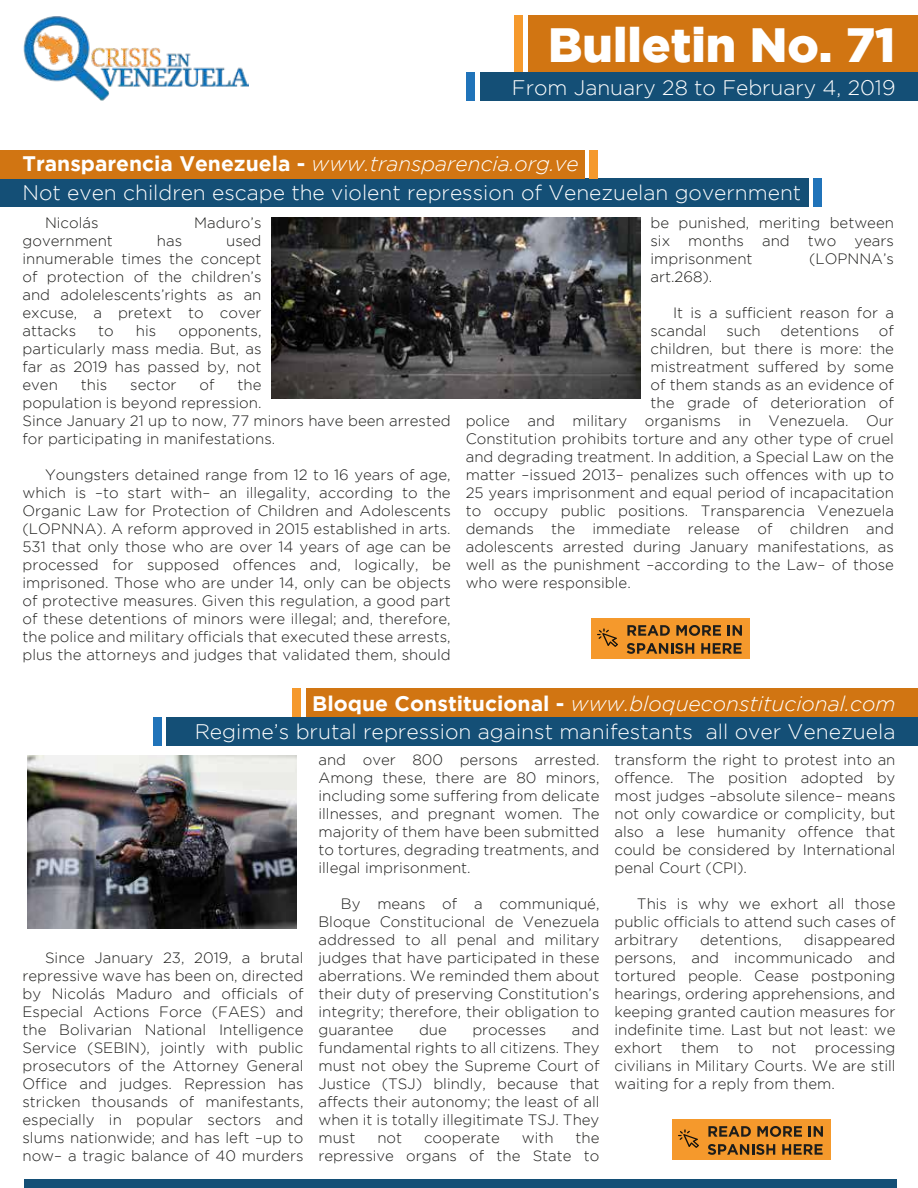
<style>
.page{position:relative;width:918px;height:1188px;background:#fff}
.page>*{position:absolute;margin:0;border:0;box-sizing:border-box;transform-origin:0 0}
.t1{font:900 48px "Gotham";color:#fff}
.t2{font:300 21px "Gotham";color:#fff}
.t3{font:italic 300 21px "Gotham";color:#fff}
.t4{font:300 15px/18px "Gotham";color:#1d1d1b;text-align:justify}
.s1{font-weight:700;font-style:normal}
</style>
<div class="page">
<div style="left:528px;top:15px;width:390px;height:57px;background:#d17512"></div>
<div style="left:514px;top:15px;width:10px;height:57px;background:#f5992c"></div>
<div style="left:480px;top:72px;width:438px;height:28px;background:#144f76"></div>
<div style="left:466px;top:72px;width:10px;height:28px;background:#2073b9"></div>
<img style="left:23px;top:16px;width:226px;height:84px">
<div style="left:166px;top:717px;width:752px;height:29px;background:#144f76"></div>
<div style="left:153px;top:717px;width:9px;height:29px;background:#2073b9"></div>
<div style="left:306px;top:688px;width:612px;height:29px;background:#d17512"></div>
<div style="left:292px;top:688px;width:10px;height:29px;background:#f5992c"></div>
<img style="left:27px;top:756px;width:270px;height:172px">
<div style="left:0;top:178px;width:808px;height:29px;background:#144f76"></div>
<div style="left:813px;top:178px;width:9px;height:29px;background:#2073b9"></div>
<div style="left:0;top:150px;width:585px;height:28px;background:#d17512"></div>
<div style="left:590px;top:150px;width:8px;height:28px;background:#f5992c"></div>
<div style="left:592px;top:618px;width:158px;height:40px;background:#f5992c"></div>
<svg style="left:597px;top:628px;width:21px;height:19px"></svg>
<svg style="left:627px;top:625px;width:43px;height:11px"></svg>
<svg style="left:676px;top:625px;width:45px;height:11px"></svg>
<svg style="left:728px;top:625px;width:14px;height:11px"></svg>
<svg style="left:627px;top:643px;width:67px;height:11px"></svg>
<svg style="left:701px;top:643px;width:41px;height:11px"></svg>
<img style="left:272px;top:218px;width:368px;height:181px">
<div style="left:24px;top:1179px;width:873px;height:9px;background:#144f76"></div>
<div style="left:673px;top:1119px;width:158px;height:41px;background:#f5992c"></div>
<svg style="left:678px;top:1129px;width:21px;height:19px"></svg>
<svg style="left:708px;top:1126px;width:43px;height:11px"></svg>
<svg style="left:757px;top:1126px;width:45px;height:11px"></svg>
<svg style="left:809px;top:1126px;width:14px;height:11px"></svg>
<svg style="left:708px;top:1144px;width:67px;height:11px"></svg>
<svg style="left:782px;top:1144px;width:41px;height:11px"></svg>
<h1 class="t1" style="left:548px;top:17px;width:349px">Bulletin No. 71</h1>
<h2 class="t2" style="left:512px;top:76px;width:385px">From January 28 to February 4, 2019</h2>
<h2 class="t3" style="left:22px;top:152px;width:558px"><span class="s1">Transparencia Venezuela -</span> www.transparencia.org.ve</h2>
<h2 class="t2" style="left:22px;top:181px;width:780px">Not even children escape the violent repression of Venezuelan government</h2>
<p class="t4" style="left:45px;top:214px;width:55px">Nicolás</p>
<p class="t4" style="left:194px;top:214px;width:69px">Maduro’s</p>
<p class="t4" style="left:22px;top:232px;width:92px">government</p>
<p class="t4" style="left:157px;top:232px;width:27px">has</p>
<p class="t4" style="left:22px;top:232px;width:241px;text-indent:204px">used innumerable times the concept of protection of the children’s and adolelescents’rights as an excuse, a pretext to cover attacks</p>
<p class="t4" style="left:98px;top:322px;width:17px">to</p>
<p class="t4" style="left:136px;top:322px;width:22px">his</p>
<p class="t4" style="left:22px;top:322px;width:241px;text-indent:156px">opponents, particularly mass media. But, as far as 2019 has passed by, not even</p>
<p class="t4" style="left:81px;top:376px;width:28px">this</p>
<p class="t4" style="left:130px;top:376px;width:48px">sector</p>
<p class="t4" style="left:200px;top:376px;width:17px">of</p>
<p class="t4" style="left:22px;top:376px;width:430px;text-align:left;text-indent:215px">the<br>population is beyond repression.<br>Since January 21 up to now, 77 minors have been arrested for participating in manifestations.</p>
<p class="t4" style="left:22px;top:466px;width:430px;text-indent:22px">Youngsters detained range from 12 to 16 years of age, which is –to start with– an illegality, according to the Organic Law for Protection of Children and Adolescents (LOPNNA). A reform approved in 2015 established in arts.<br>531 that only those who are over 14 years of age can be processed for supposed offences and, logically, be imprisoned. Those who are under 14, only can be objects of protective measures. Given this regulation, a good part of these detentions of minors were illegal; and, therefore, the police and military officials that executed these arrests, plus the attorneys and judges that validated them, should</p>
<p class="t4" style="left:651px;top:214px;width:245px">be punished, meriting between six months and two years imprisonment</p>
<p class="t4" style="left:809px;top:250px;width:86px">(LOPNNA’s</p>
<p class="t4" style="left:651px;top:268px;width:63px">art.268).</p>
<p class="t4" style="left:651px;top:304px;width:245px;text-indent:22px">It is a sufficient reason for a scandal</p>
<p class="t4" style="left:726px;top:322px;width:36px">such</p>
<p class="t4" style="left:781px;top:322px;width:80px">detentions</p>
<p class="t4" style="left:879px;top:322px;width:17px">of</p>
<p class="t4" style="left:651px;top:340px;width:245px">children, but there is more: the</p>
<p class="t4" style="left:651px;top:358px;width:245px">mistreatment suffered by some</p>
<p class="t4" style="left:651px;top:376px;width:245px">of them stands as an evidence of</p>
<p class="t4" style="left:651px;top:394px;width:245px">the grade of deterioration of</p>
<p class="t4" style="left:466px;top:412px;width:430px">police and military organisms in Venezuela. Our</p>
<p class="t4" style="left:466px;top:430px;width:430px">Constitution prohibits torture and any other type of cruel</p>
<p class="t4" style="left:466px;top:448px;width:430px">and degrading treatment. In addition, a Special Law on the</p>
<p class="t4" style="left:466px;top:466px;width:430px">matter –issued 2013– penalizes such offences with up to</p>
<p class="t4" style="left:466px;top:484px;width:430px">25 years imprisonment and equal period of incapacitation</p>
<p class="t4" style="left:466px;top:502px;width:430px">to occupy public positions. Transparencia Venezuela</p>
<p class="t4" style="left:466px;top:520px;width:430px">demands the immediate release of children and</p>
<p class="t4" style="left:466px;top:538px;width:430px">adolescents arrested during January manifestations, as</p>
<p class="t4" style="left:466px;top:556px;width:430px">well as the punishment –according to the Law– of those</p>
<p class="t4" style="left:466px;top:574px;width:167px">who were responsible.</p>
<h2 class="t3" style="left:312px;top:692px;width:585px"><span class="s1">Bloque Constitucional -</span> www.bloqueconstitucional.com</h2>
<h2 class="t2" style="left:195px;top:720px;width:702px">Regime’s brutal repression against manifestants all over Venezuela</h2>
<p class="t4" style="left:22px;top:949px;width:283px;text-indent:22px">Since January 23, 2019, a brutal repressive wave has been on, directed by Nicolás Maduro and officials of Especial Actions Force (FAES) and the Bolivarian National Intelligence Service (SEBIN), jointly with public prosecutors of the Attorney General Office and judges. Repression has stricken thousands of manifestants, especially in popular sectors and slums nationwide; and has left –up to now– a tragic balance of 40 murders</p>
<p class="t4" style="left:318px;top:751px;width:283px">and over 800 persons arrested.<br>Among these, there are 80 minors, including some suffering from delicate illnesses, and pregnant women. The majority of them have been submitted to tortures, degrading treatments, and illegal imprisonment.</p>
<p class="t4" style="left:318px;top:895px;width:283px;text-indent:22px">By means of a communiqué, Bloque Constitucional de Venezuela addressed to all penal and military judges that have participated in these aberrations. We reminded them about their duty of preserving Constitution’s integrity; therefore, their obligation to guarantee</p>
<p class="t4" style="left:318px;top:1021px;width:283px;text-indent:253px">and fundamental rights to all citizens. They must not obey the Supreme Court of Justice (TSJ) blindly, because that affects their autonomy; the least of all when it is totally illegitimate TSJ. They must</p>
<p class="t4" style="left:419px;top:1021px;width:29px">due</p>
<p class="t4" style="left:472px;top:1021px;width:75px">processes</p>
<p class="t4" style="left:318px;top:1129px;width:283px;text-align:right">the<br>repressive organs of the State to</p>
<p class="t4" style="left:377px;top:1129px;width:26px">not</p>
<p class="t4" style="left:424px;top:1129px;width:77px">cooperate</p>
<p class="t4" style="left:522px;top:1129px;width:33px">with</p>
<p class="t4" style="left:614px;top:751px;width:283px">transform the right to protest into an offence. The position adopted by most judges –absolute silence– means not only cowardice or complicity, but also a lese humanity offence that could be considered by International penal Court (CPI).</p>
<p class="t4" style="left:614px;top:895px;width:283px;text-indent:22px">This is why we exhort all those public officials to attend such cases of arbitrary</p>
<p class="t4" style="left:614px;top:931px;width:283px;text-indent:189px">disappeared persons, and incommunicado and tortured people. Cease postponing hearings, ordering apprehensions, and keeping granted caution measures for indefinite time. Last but not least: we exhort them to not processing civilians in Military Courts. We are still waiting for a reply from them.</p>
<p class="t4" style="left:700px;top:931px;width:84px">detentions,</p>
</div>
